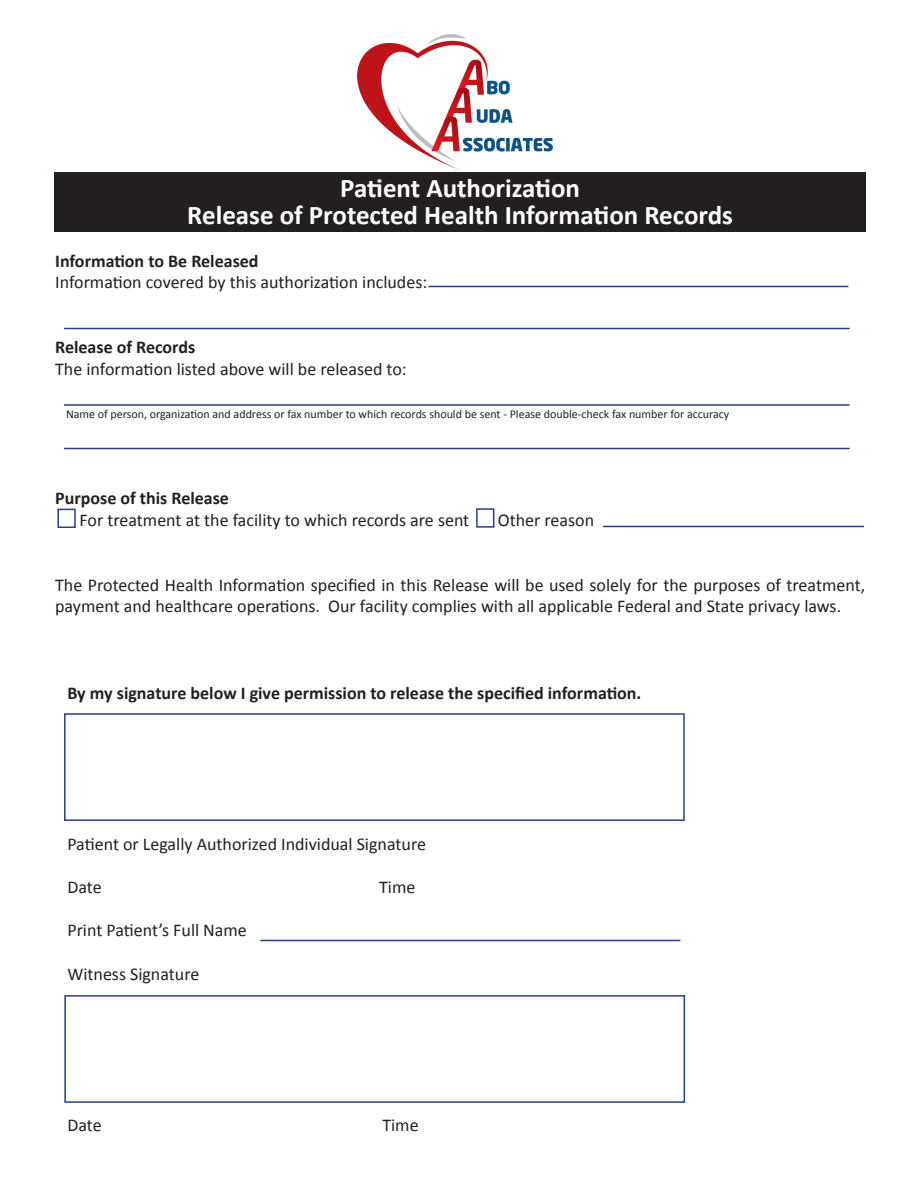
<style>
.page{position:relative;width:918px;height:1188px;background:#fff}
.page>*{position:absolute;margin:0;border:0;box-sizing:border-box;transform-origin:0 0}
.t1{font:700 27px/27px "Calibri";color:#fff;text-align:center}
.t2{font:18px/21.6px "Calibri";color:#231f20}
.t3{font:700 18px "Calibri";color:#231f20}
.t4{font:12px "Calibri";color:#231f20}
</style>
<div class="page">
<div style="left:54px;top:172px;width:811px;height:60px;background:#231f20"></div>
<div style="left:64px;top:713px;width:621px;height:108px;background:#fff;border:2px solid #253f8e"></div>
<div style="left:64px;top:995px;width:621px;height:108px;border:2px solid #253f8e"></div>
<hr style="left:64px;top:328px;width:786px;height:1px;background:#253f8e">
<hr style="left:64px;top:404px;width:786px;height:2px;background:#253f8e">
<hr style="left:64px;top:448px;width:786px;height:1px;background:#253f8e">
<hr style="left:428px;top:286px;width:420px;height:1px;background:#253f8e">
<hr style="left:260px;top:940px;width:420px;height:1px;background:#253f8e">
<hr style="left:603px;top:526px;width:261px;height:1px;background:#253f8e">
<div style="left:57px;top:509px;width:19px;height:19px;border:2px solid #253f8e"></div>
<div style="left:476px;top:508px;width:18px;height:20px;border:2px solid #253f8e"></div>
<img style="left:357px;top:34px;width:196px;height:136px">
<h1 class="t1" style="left:187px;top:173px;width:547px">Patient Authorization<br>Release of Protected Health Information Records</h1>
<p class="t3" style="left:55px;top:250px;width:205px">Information to Be Released</p>
<p class="t2" style="left:55px;top:271px;width:374px">Information covered by this authorization includes:</p>
<p class="t3" style="left:55px;top:336px;width:142px">Release of Records</p>
<p class="t2" style="left:55px;top:357px;width:353px">The information listed above will be released to:</p>
<p class="t4" style="left:66px;top:407px;width:665px">Name of person, organization and address or fax number to which records should be sent - Please double-check fax number for accuracy</p>
<p class="t3" style="left:55px;top:487px;width:175px">Purpose of this Release</p>
<p class="t2" style="left:80px;top:508px;width:391px">For treatment at the facility to which records are sent</p>
<p class="t2" style="left:498px;top:508px;width:98px">Other reason</p>
<p class="t2" style="left:55px;top:573px;width:812px">The Protected Health Information specified in this Release will be used solely for the purposes of treatment, payment and healthcare operations. Our facility complies with all applicable Federal and State privacy laws.</p>
<p class="t3" style="left:67px;top:682px;width:576px">By my signature below I give permission to release the specified information.</p>
<p class="t2" style="left:67px;top:832px;width:360px">Patient or Legally Authorized Individual Signature</p>
<p class="t2" style="left:67px;top:876px;width:36px">Date</p>
<p class="t2" style="left:379px;top:876px;width:38px">Time</p>
<p class="t2" style="left:67px;top:919px;width:181px">Print Patient’s Full Name</p>
<p class="t2" style="left:67px;top:962px;width:134px">Witness Signature</p>
<p class="t2" style="left:67px;top:1113px;width:36px">Date</p>
<p class="t2" style="left:382px;top:1113px;width:38px">Time</p>
</div>
